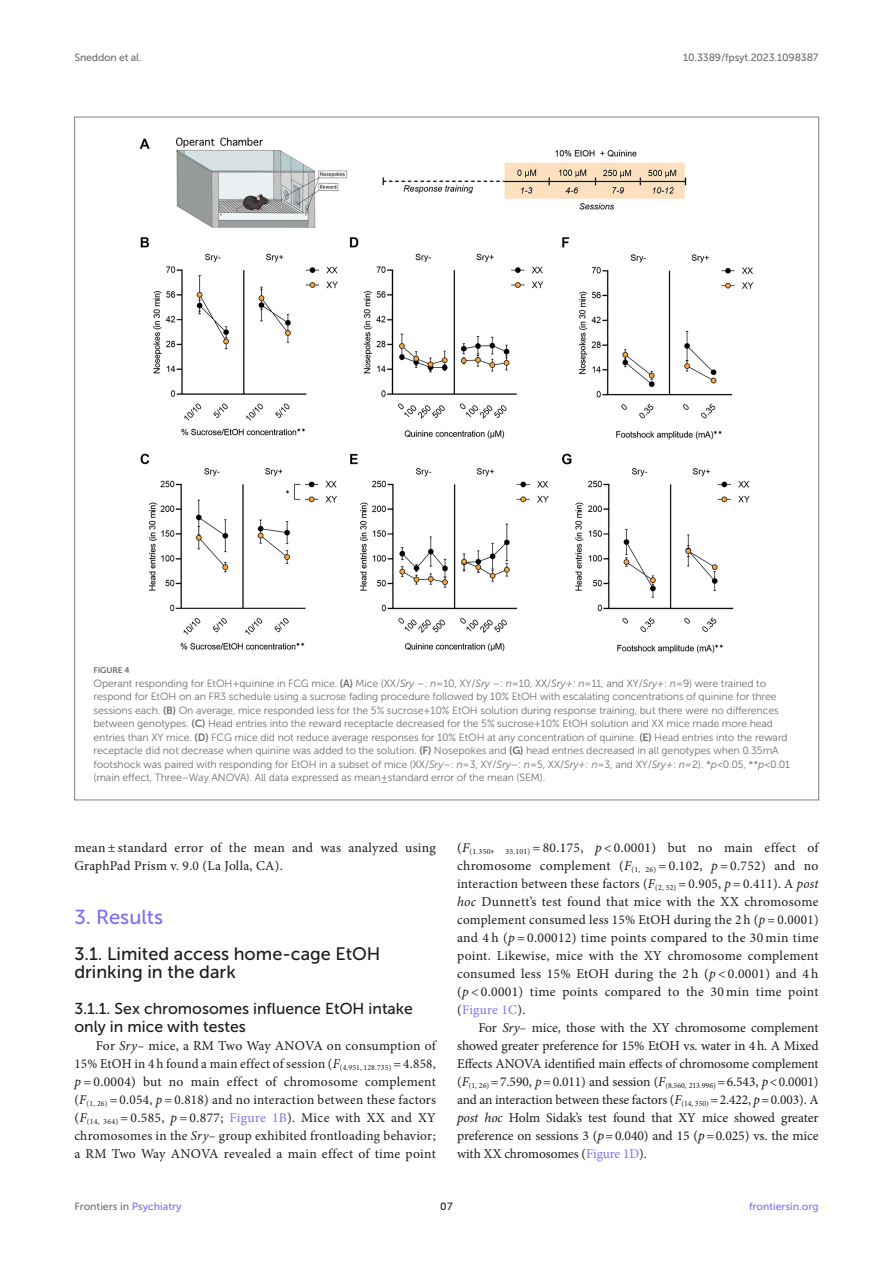
<style>
.page{position:relative;width:893px;height:1263px;background:#fff}
.page>*{position:absolute;margin:0;border:0;box-sizing:border-box;transform-origin:0 0}
.HEAD_1{font:20.25px "Museo Sans 500";color:#856df0}
.HEAD_2_after_HEAD_1{font:18px/18px "Museo Sans 500";color:#1b1c1b}
.HEAD_3_after_HEAD_2{font:15.75px/18px "Museo Sans 500";color:#1b1c1b}
.TEXT_FLUSH{font:13.5px/18px "Minion Pro";letter-spacing:.02em;color:#1b1c1b;text-align:justify}
.TEXT{font:13.5px/18px "Minion Pro";letter-spacing:.01em;color:#1b1c1b}
.FIG_LEG{font:10.5px/13.5px "Museo Sans 300";letter-spacing:-.01em;color:#706f70}
.t1{font:10.5px "Museo Sans 500";letter-spacing:-.015em;color:#706f70}
.t2{font:10.5px "Museo Sans 500";color:#856df0}
.t3{font:10.5px "Museo Sans 500";color:#1b1c1b}
.FIG_HD{font:8.25px "Museo Sans 700";letter-spacing:-.01em;color:#706f70}
.s1{font-family:"Museo Sans 700"}
.s2{font-style:italic}
.s3{color:#856df0}
</style>
<div class="page">
<img style="left:139px;top:137px;width:615px;height:517px">
<p class="t1" style="left:74px;top:51px;width:69px">Sneddon et al.</p>
<p class="t1" style="left:683px;top:51px;width:137px">10.3389/fpsyt.2023.1098387</p>
<p class="FIG_HD" style="left:94px;top:665px;width:37px">FIGURE 4</p>
<p class="FIG_LEG" style="left:94px;top:676px;width:698px">Operant responding for EtOH + quinine in FCG mice. <span class="s1">(A)</span> Mice (XX/<span class="s2">Sry –</span>: <span class="s2">n</span> = 10, XY/<span class="s2">Sry –</span>: <span class="s2">n</span> = 10, XX/<span class="s2">Sry +: n</span> = 11, and XY/<span class="s2">Sry +</span>: <span class="s2">n</span> = 9) were trained to respond for EtOH on an FR3 schedule using a sucrose fading procedure followed by 10% EtOH with escalating concentrations of quinine for three sessions each. <span class="s1">(B)</span> On average, mice responded less for the 5% sucrose + 10% EtOH solution during response training, but there were no differences between genotypes. <span class="s1">(C)</span> Head entries into the reward receptacle decreased for the 5% sucrose + 10% EtOH solution and XX mice made more head entries than XY mice. <span class="s1">(D)</span> FCG mice did not reduce average responses for 10% EtOH at any concentration of quinine. <span class="s1">(E)</span> Head entries into the reward receptacle did not decrease when quinine was added to the solution. <span class="s1">(F)</span> Nosepokes and <span class="s1">(G)</span> head entries decreased in all genotypes when 0.35 mA footshock was paired with responding for EtOH in a subset of mice (XX/<span class="s2">Sry–</span>: <span class="s2">n</span> = 3, XY/<span class="s2">Sry–</span>: <span class="s2">n</span> = 5, XX/<span class="s2">Sry +: n</span> = 3, and XY/<span class="s2">Sry +</span>: <span class="s2">n</span> = 2). *<span class="s2">p</span> &lt; 0.05, **<span class="s2">p</span> &lt; 0.01 (main effect, Three–Way ANOVA). All data expressed as mean ± standard error of the mean (SEM).</p>
<p class="TEXT" style="left:74px;top:839px;width:363px">mean ± standard error of the mean and was analyzed using<br>GraphPad Prism v. 9.0 (La Jolla, CA).</p>
<p class="HEAD_1" style="left:74px;top:906px;width:90px">3. Results</p>
<p class="HEAD_2_after_HEAD_1" style="left:74px;top:945px;width:308px">3.1. Limited access home-cage EtOH drinking in the dark</p>
<p class="HEAD_3_after_HEAD_2" style="left:74px;top:1000px;width:340px">3.1.1. Sex chromosomes influence EtOH intake only in mice with testes</p>
<p class="TEXT_FLUSH" style="left:74px;top:1037px;width:363px;text-indent:21px">For <span class="s2">Sry–</span> mice, a RM Two Way ANOVA on consumption of 15% EtOH in 4 h found a main effect of session (<span class="s2">F</span><sub>(4.951,</sub> <sub>128.735)</sub> = 4.858, <span class="s2">p</span> = 0.0004) but no main effect of chromosome complement (<span class="s2">F</span><sub>(1,</sub> <sub>26)</sub> = 0.054, <span class="s2">p</span> = 0.818) and no interaction between these factors (<span class="s2">F</span><sub>(14,</sub> <sub>364)</sub> = 0.585, <span class="s2">p</span> = 0.877; <span class="s3">Figure 1B</span>). Mice with XX and XY chromosomes in the <span class="s2">Sry–</span> group exhibited frontloading behavior; a RM Two Way ANOVA revealed a main effect of time point</p>
<p class="TEXT_FLUSH" style="left:457px;top:839px;width:363px">(<span class="s2">F</span><sub>(1.350</sub>, <sub>35.101)</sub> = 80.175, <span class="s2">p</span> &lt; 0.0001) but no main effect of chromosome complement (<span class="s2">F</span><sub>(1,</sub> <sub>26)</sub> = 0.102, <span class="s2">p</span> = 0.752) and no interaction between these factors (<span class="s2">F</span><sub>(2,</sub> <sub>52)</sub> = 0.905, <span class="s2">p</span> = 0.411). A <span class="s2">post hoc</span> Dunnett’s test found that mice with the XX chromosome complement consumed less 15% EtOH during the 2 h (<span class="s2">p</span> = 0.0001) and 4 h (<span class="s2">p</span> = 0.00012) time points compared to the 30 min time point. Likewise, mice with the XY chromosome complement consumed less 15% EtOH during the 2 h (<span class="s2">p</span> &lt; 0.0001) and 4 h (<span class="s2">p</span> &lt; 0.0001) time points compared to the 30 min time point (<span class="s3">Figure 1C</span>).</p>
<p class="TEXT" style="left:457px;top:1019px;width:363px;text-align:justify;text-indent:21px">For <span class="s2">Sry–</span> mice, those with the XY chromosome complement showed greater preference for 15% EtOH vs. water in 4h. A Mixed Effects ANOVA identified main effects of chromosome complement (<span class="s2">F</span><sub>(1,</sub> <sub>26)</sub> =7.590, <span class="s2">p</span>=0.011) and session (<span class="s2">F</span><sub>(8.560,</sub> <sub>213.996)</sub> =6.543, <span class="s2">p</span>&lt;0.0001) and an interaction between these factors (<span class="s2">F</span><sub>(14,</sub> <sub>350)</sub> =2.422, <span class="s2">p</span>=0.003). A <span class="s2">post hoc</span> Holm Sidak’s test found that XY mice showed greater preference on sessions 3 (<span class="s2">p</span>=0.040) and 15 (<span class="s2">p</span>=0.025) vs. the mice with XX chromosomes (<span class="s3">Figure 1D</span>).</p>
<p class="t1" style="left:74px;top:1200px;width:109px">Frontiers in <span class="s3">Psychiatry</span></p>
<p class="t3" style="left:440px;top:1200px;width:14px">07</p>
<p class="t2" style="left:749px;top:1200px;width:71px">frontiersin.org</p>
</div>
